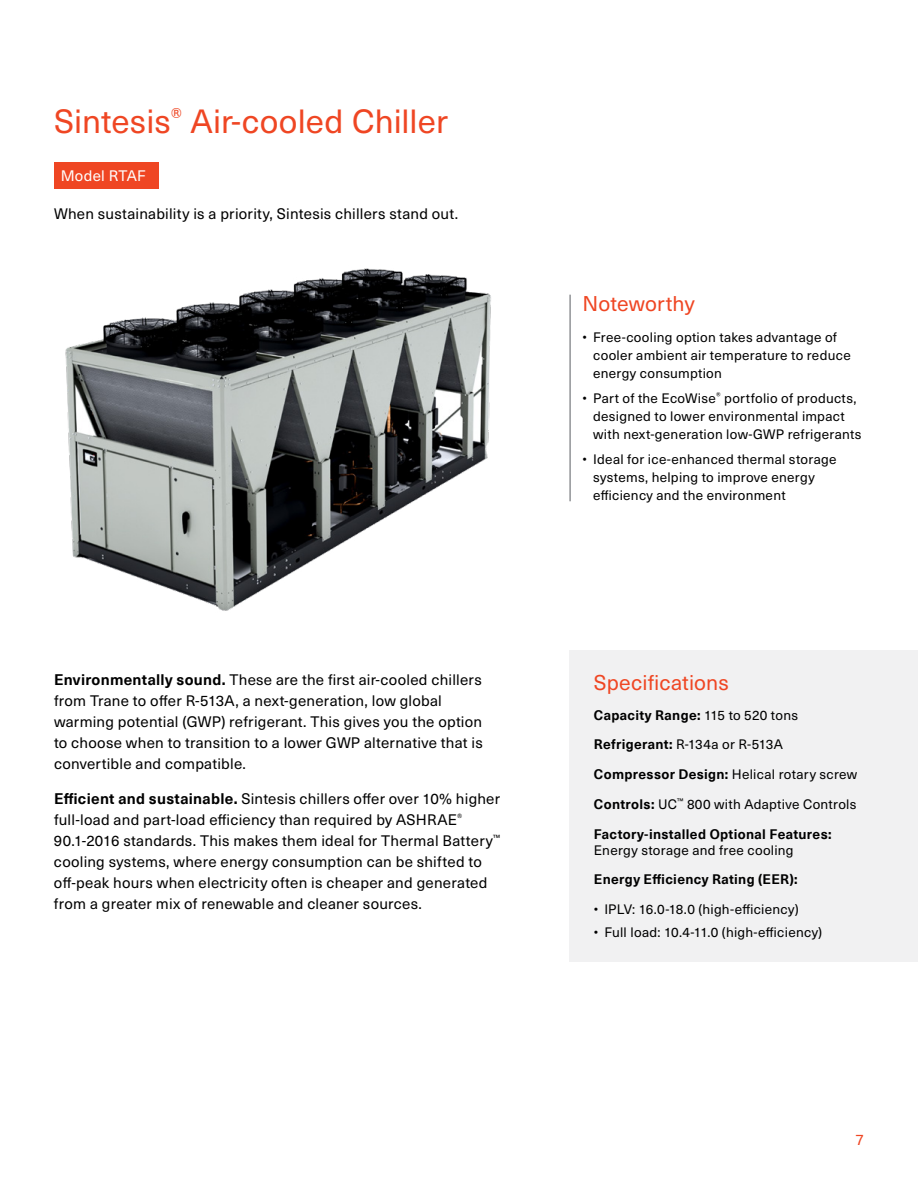
<style>
.page{position:relative;width:918px;height:1188px;background:#fff}
.page>*{position:absolute;margin:0;border:0;box-sizing:border-box;transform-origin:0 0}
.t1{font:33px "Neue Haas Unica W1 G";letter-spacing:.005em;color:#ef4623}
.t2{font:21px "Neue Haas Unica W1 G";letter-spacing:.005em;color:#ef4623}
.t3{font:15px/21px "Neue Haas Unica W1 G";letter-spacing:.015em;color:#000}
.t4{font:15px "Neue Haas Unica W1 G";letter-spacing:.015em;color:#fff}
.t5{font:15px "Neue Haas Unica W1 G";color:#ef4623}
.t6{font:13.5px/18px "Neue Haas Unica W1 G";letter-spacing:.02em;color:#000}
.t7{font:700 13.5px "Neue Haas Unica Pro";letter-spacing:.025em;color:#000}
.s1{font-family:"Neue Haas Unica Pro";font-weight:700}
.s2{font-family:"Neue Haas Unica W1 G";font-weight:400}
</style>
<div class="page">
<img style="left:65px;top:268px;width:426px;height:343px">
<div style="left:569px;top:650px;width:349px;height:312px;background:#f1f1f2"></div>
<div style="left:54px;top:162px;width:104px;height:27px;background:#ef4623"></div>
<hr style="left:569px;top:295px;width:2px;height:206px;background:#919396">
<h1 class="t1" style="left:54px;top:97px;width:395px">Sintesis<sup>®</sup> Air-cooled Chiller</h1>
<p class="t4" style="left:61px;top:165px;width:86px">Model RTAF</p>
<p class="t3" style="left:54px;top:202px;width:406px">When sustainability is a priority, Sintesis chillers stand out.</p>
<p class="t3" style="left:54px;top:669px;width:430px"><span class="s1">Environmentally sound.</span> These are the first air-cooled chillers from Trane to offer R-513A, a next-generation, low global warming potential (GWP) refrigerant. This gives you the option to choose when to transition to a lower GWP alternative that is convertible and compatible.</p>
<p class="t3" style="left:54px;top:787px;width:448px"><span class="s1">Efficient and sustainable.</span> Sintesis chillers offer over 10% higher full-load and part-load efficiency than required by ASHRAE<sup>® </sup>90.1-2016 standards. This makes them ideal for Thermal Battery<sup>™ </sup>cooling systems, where energy consumption can be shifted to off-peak hours when electricity often is cheaper and generated from a greater mix of renewable and cleaner sources.</p>
<h2 class="t2" style="left:583px;top:288px;width:113px">Noteworthy</h2>
<p class="t6" style="left:593px;top:328px;width:259px;text-indent:-11px">• Free-cooling option takes advantage of cooler ambient air temperature to reduce energy consumption</p>
<p class="t6" style="left:593px;top:388px;width:270px;text-indent:-10px">• Part of the EcoWise<sup>®</sup> portfolio of products, designed to lower environmental impact with next-generation low-GWP refrigerants</p>
<p class="t6" style="left:593px;top:449px;width:245px;text-indent:-11px">• Ideal for ice-enhanced thermal storage systems, helping to improve energy efficiency and the environment</p>
<h2 class="t2" style="left:594px;top:667px;width:136px">Specifications</h2>
<p class="t7" style="left:594px;top:707px;width:206px">Capacity Range: <span class="s2">115 to 520 tons</span></p>
<p class="t6" style="left:594px;top:735px;width:190px"><span class="s1">Refrigerant:</span> R-134a or R-513A</p>
<p class="t6" style="left:594px;top:765px;width:265px"><span class="s1">Compressor Design:</span> Helical rotary screw</p>
<p class="t6" style="left:594px;top:794px;width:264px"><span class="s1">Controls:</span> UC<sup>™</sup> 800 with Adaptive Controls</p>
<p class="t7" style="left:594px;top:825px;width:239px">Factory-installed Optional Features:</p>
<p class="t6" style="left:594px;top:840px;width:201px">Energy storage and free cooling</p>
<p class="t7" style="left:594px;top:871px;width:205px">Energy Efficiency Rating (EER):</p>
<p class="t6" style="left:594px;top:900px;width:206px">• IPLV: 16.0-18.0 (high-efficiency)</p>
<p class="t6" style="left:594px;top:923px;width:230px">• Full load: 10.4-11.0 (high-efficiency)</p>
<p class="t5" style="left:856px;top:1129px;width:10px">7</p>
</div>
